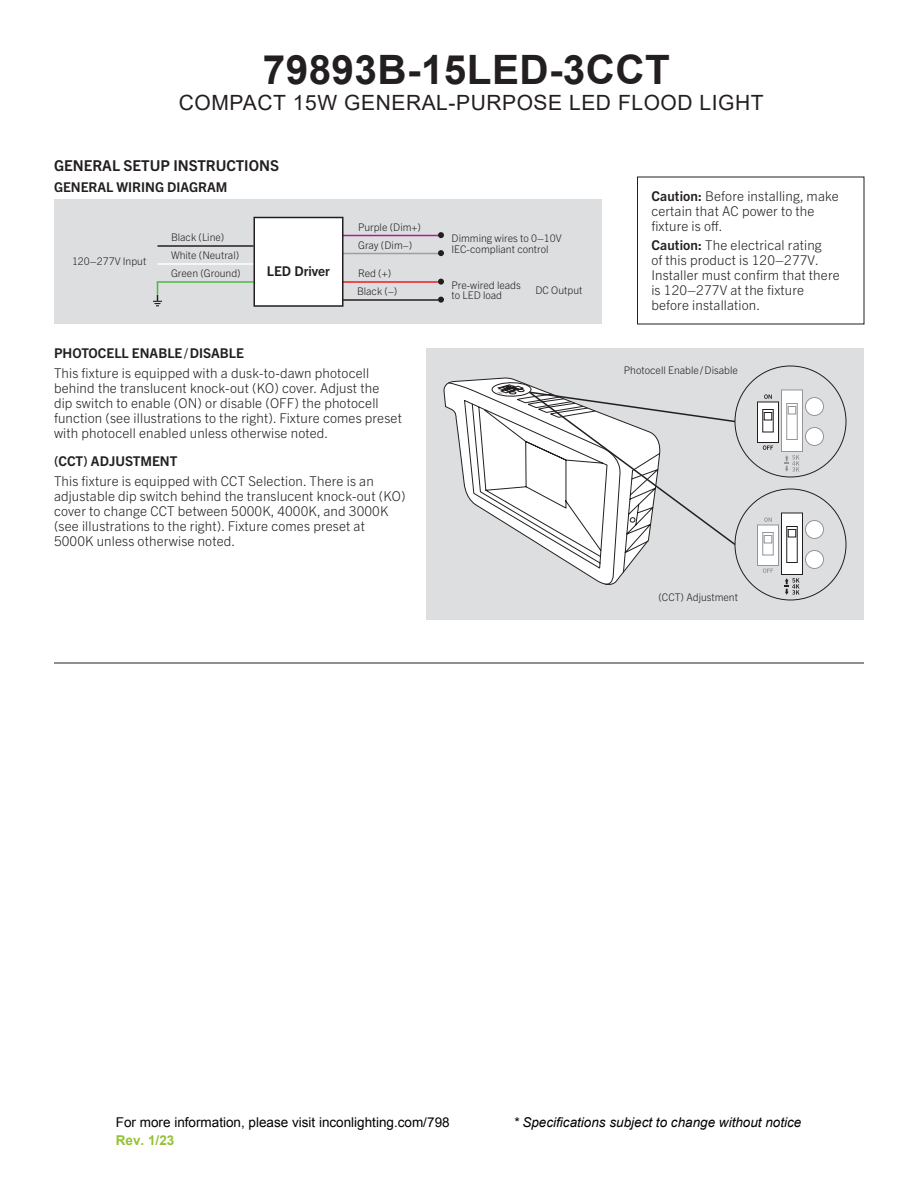
<style>
.page{position:relative;width:918px;height:1188px;background:#fff}
.page>*{position:absolute;margin:0;border:0;box-sizing:border-box;transform-origin:0 0}
.t1{font:700 40.5px "Arial";letter-spacing:.01em;color:#231f20}
.t2{font:21px "Arial";letter-spacing:.025em;color:#231f20}
.Heading_01{font:700 15px "Trade Gothic Next LT Pro";color:#231f20}
.Text_SpaceBelow{font:300 13.5px/15px "Trade Gothic Next LT Pro";letter-spacing:.01em;color:#231f20}
.t3{font:13.5px/17.9px "Arial";color:#000}
.Heading_02{font:700 13.5px "Trade Gothic Next LT Pro";color:#231f20}
.t4{font:italic 13.5px "Arial";color:#000}
.Art_Callout{font:700 13.5px "Trade Gothic Next LT Pro";color:#231f20}
.Art_Callout_Left{font:300 10.5px/10.5px "Trade Gothic Next LT Pro";color:#231f20}
.Art_Callout-2{font:300 10.5px "Trade Gothic Next LT Pro";color:#231f20}
.s1{font-weight:700}
.s2{font-style:inherit}
.s3{font-weight:700;color:#93c233}
</style>
<div class="page">
<hr style="left:54px;top:663px;width:810px;height:1px;background:#231f20">
<div style="left:54px;top:200px;width:548px;height:124px;background:#dddee0"></div>
<hr style="left:158px;top:245px;width:96px;height:2px;background:#231f20">
<hr style="left:158px;top:263px;width:96px;height:2px;background:#fff">
<hr style="left:342px;top:235px;width:96px;height:1px;background:#ab208e">
<hr style="left:342px;top:281px;width:96px;height:2px;background:#ee1d23">
<hr style="left:342px;top:253px;width:96px;height:1px;background:#9d9fa2">
<hr style="left:342px;top:299px;width:96px;height:2px;background:#231f20">
<hr style="left:158px;top:281px;width:96px;height:2px;background:#4cb848">
<svg style="left:153px;top:281px;width:9px;height:25px"></svg>
<svg style="left:438px;top:232px;width:6px;height:6px"></svg>
<svg style="left:438px;top:279px;width:6px;height:6px"></svg>
<svg style="left:438px;top:250px;width:6px;height:6px"></svg>
<svg style="left:438px;top:297px;width:6px;height:6px"></svg>
<div style="left:254px;top:218px;width:89px;height:88px;background:#fff"></div>
<div style="left:254px;top:217px;width:90px;height:90px;border:2px solid #231f20"></div>
<div style="left:426px;top:348px;width:438px;height:272px;background:#dddee0"></div>
<svg style="left:443px;top:378px;width:76px;height:31px"></svg>
<svg style="left:448px;top:381px;width:289px;height:204px"></svg>
<div style="left:758px;top:402px;width:20px;height:40px;background:#fff"></div>
<div style="left:757px;top:402px;width:22px;height:41px;border:1px solid #231f20"></div>
<svg style="left:762px;top:409px;width:12px;height:24px"></svg>
<div style="left:781px;top:390px;width:22px;height:62px;background:#fff;border:1px solid #939598"></div>
<svg style="left:786px;top:403px;width:12px;height:37px"></svg>
<div style="left:806px;top:398px;width:18px;height:18px;background:#fff;border-radius:50%"></div>
<div style="left:805px;top:397px;width:19px;height:19px;border:1px solid #939598;border-radius:50%"></div>
<div style="left:806px;top:428px;width:18px;height:18px;background:#fff;border-radius:50%"></div>
<div style="left:805px;top:427px;width:19px;height:19px;border:1px solid #939598;border-radius:50%"></div>
<svg style="left:764px;top:394px;width:8px;height:5px"></svg>
<svg style="left:763px;top:445px;width:10px;height:5px"></svg>
<svg style="left:784px;top:455px;width:16px;height:17px"></svg>
<div style="left:757px;top:525px;width:22px;height:41px;background:#fff;border:1px solid #939598"></div>
<svg style="left:762px;top:532px;width:12px;height:24px"></svg>
<div style="left:782px;top:513px;width:20px;height:61px;background:#fff"></div>
<div style="left:781px;top:513px;width:22px;height:62px;border:1px solid #231f20"></div>
<svg style="left:786px;top:526px;width:12px;height:37px"></svg>
<div style="left:806px;top:520px;width:18px;height:18px;background:#fff;border-radius:50%"></div>
<div style="left:805px;top:520px;width:19px;height:19px;border:1px solid #939598;border-radius:50%"></div>
<div style="left:806px;top:550px;width:18px;height:18px;background:#fff;border-radius:50%"></div>
<div style="left:805px;top:550px;width:19px;height:19px;border:1px solid #939598;border-radius:50%"></div>
<svg style="left:764px;top:517px;width:8px;height:5px"></svg>
<svg style="left:763px;top:568px;width:10px;height:5px"></svg>
<svg style="left:784px;top:578px;width:16px;height:17px"></svg>
<h1 class="t1" style="left:263px;top:41px;width:409px">79893B-15LED-3CCT</h1>
<h2 class="t2" style="left:179px;top:89px;width:586px">COMPACT 15W GENERAL-PURPOSE LED FLOOD LIGHT</h2>
<p class="Heading_01" style="left:54px;top:155px;width:227px">GENERAL SETUP INSTRUCTIONS</p>
<p class="Heading_02" style="left:54px;top:178px;width:175px">GENERAL WIRING DIAGRAM</p>
<p class="Art_Callout_Left" style="left:72px;top:256px;width:76px">120–277V Input</p>
<p class="Art_Callout_Left" style="left:171px;top:232px;width:55px">Black (Line)</p>
<p class="Art_Callout_Left" style="left:171px;top:250px;width:70px">White (Neutral)</p>
<p class="Art_Callout_Left" style="left:171px;top:268px;width:71px">Green (Ground)</p>
<p class="Art_Callout" style="left:267px;top:262px;width:65px">LED Driver</p>
<p class="Art_Callout_Left" style="left:358px;top:221px;width:64px">Purple (Dim+)</p>
<p class="Art_Callout_Left" style="left:358px;top:268px;width:35px">Red (+)</p>
<p class="Art_Callout_Left" style="left:358px;top:239px;width:56px">Gray (Dim−)</p>
<p class="Art_Callout_Left" style="left:357px;top:286px;width:42px">Black (−)</p>
<p class="Heading_02" style="left:54px;top:344px;width:191px">PHOTOCELL ENABLE/DISABLE</p>
<p class="Text_SpaceBelow" style="left:54px;top:365px;width:349px">This fixture is equipped with a dusk-to-dawn photocell behind the translucent knock-out (KO) cover. Adjust the<br>dip switch to enable (ON) or disable (OFF) the photocell function (see illustrations to the right). Fixture comes preset with photocell enabled unless otherwise noted.</p>
<p class="Heading_02" style="left:54px;top:452px;width:125px">(CCT) ADJUSTMENT</p>
<p class="Text_SpaceBelow" style="left:54px;top:473px;width:353px">This fixture is equipped with CCT Selection. There is an adjustable dip switch behind the translucent knock-out (KO) cover to change CCT between 5000K, 4000K, and 3000K (see illustrations to the right). Fixture comes preset at 5000K unless otherwise noted.</p>
<p class="Art_Callout_Left" style="left:452px;top:232px;width:112px">Dimming wires to 0–10V<br>IEC-compliant control</p>
<p class="Art_Callout_Left" style="left:452px;top:279px;width:71px">Pre-wired leads to LED load</p>
<p class="Art_Callout_Left" style="left:536px;top:284px;width:48px">DC Output</p>
<p class="Text_SpaceBelow" style="left:651px;top:187px;width:189px"><span class="s1">Caution:</span> Before installing, make certain that AC power to the fixture is off.</p>
<p class="Text_SpaceBelow" style="left:651px;top:237px;width:190px"><span class="s1">Caution:</span> The electrical rating<br>of this product is 120–277V.<br>Installer must confirm that there is 120–277V at the fixture before installation.</p>
<p class="Art_Callout-2" style="left:624px;top:363px;width:116px">Photocell Enable/Disable</p>
<p class="Art_Callout-2" style="left:658px;top:589px;width:81px">(CCT) Adjustment</p>
<p class="t3" style="left:116px;top:1114px;width:335px">For more information, please visit inconlighting.com/<span class="s2">798<br></span><span class="s3">Rev. 1/2</span><span class="s3">3</span></p>
<p class="t4" style="left:513px;top:1115px;width:289px">* Specifications subject to change without notice</p>
</div>
